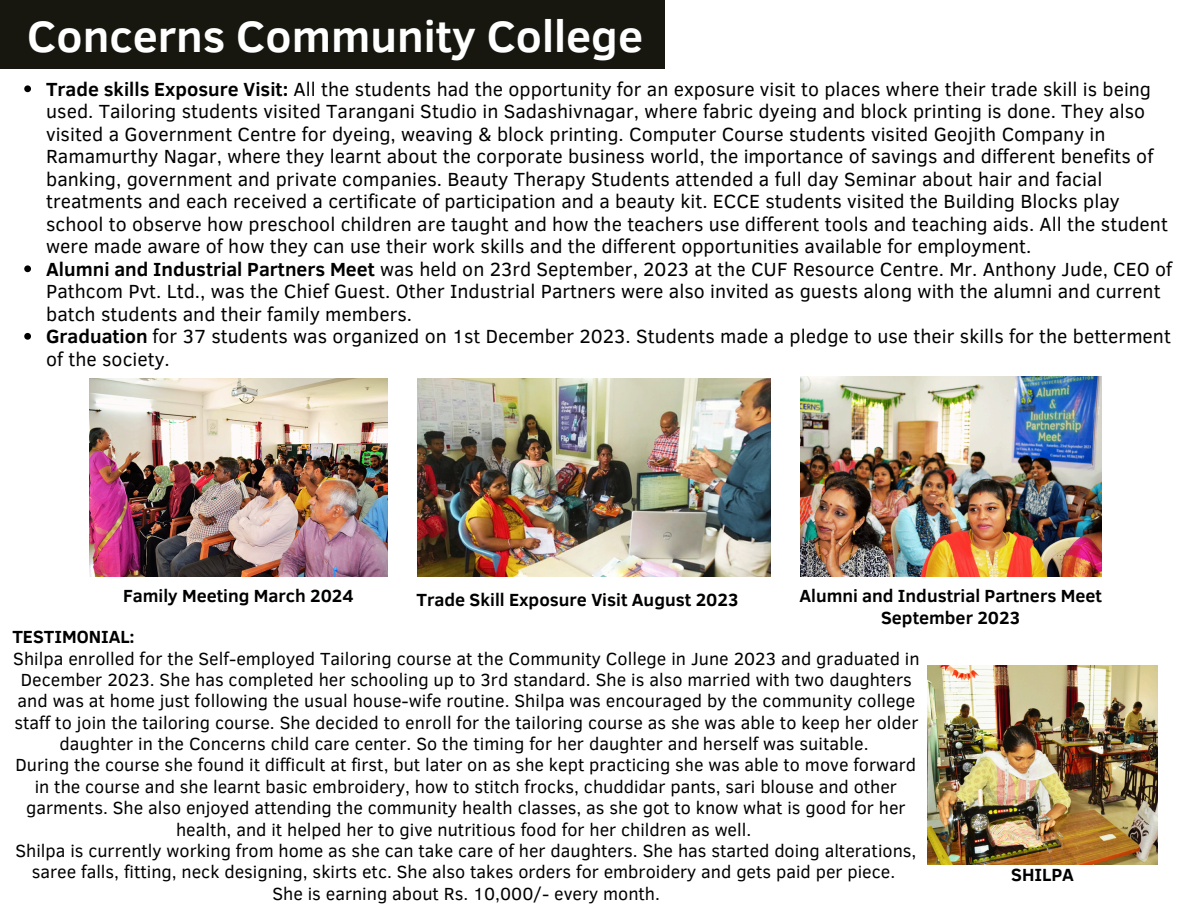
<style>
.page{position:relative;width:1188px;height:918px;background:#fff}
.page>*{position:absolute;margin:0;border:0;box-sizing:border-box;transform-origin:0 0}
.t1{font:700 45px "Clear Sans";color:#fff}
.t2{font:19.5px/22.5px "Clear Sans";color:#000}
.t3{font:18px/21.3px "Clear Sans";color:#000;text-align:center}
.t4{font:700 18px/21.3px "Clear Sans";color:#000;text-align:center}
.s1{font-weight:700}
</style>
<div class="page">
<div style="left:0;top:0;width:664px;height:69px;background:#171710"></div>
<img style="left:418px;top:378px;width:353px;height:198px">
<img style="left:801px;top:377px;width:300px;height:200px">
<img style="left:90px;top:378px;width:298px;height:198px">
<svg style="left:24px;top:85px;width:7px;height:7px"></svg>
<svg style="left:24px;top:265px;width:7px;height:7px"></svg>
<svg style="left:24px;top:333px;width:7px;height:7px"></svg>
<img style="left:927px;top:666px;width:231px;height:198px">
<h3 class="t1" style="left:27px;top:3px;width:617px">Concerns Community College</h3>
<p class="t2" style="left:46px;top:76px;width:1123px"><span class="s1">Trade skills Exposure Visit:</span> All the students had the opportunity for an exposure visit to places where their trade skill is being used. Tailoring students visited Tarangani Studio in Sadashivnagar, where fabric dyeing and block printing is done. They also visited a Government Centre for dyeing, weaving &amp; block printing. Computer Course students visited Geojith Company in Ramamurthy Nagar, where they learnt about the corporate business world, the importance of savings and different benefits of banking, government and private companies. Beauty Therapy Students attended a full day Seminar about hair and facial treatments and each received a certificate of participation and a beauty kit. ECCE students visited the Building Blocks play school to observe how preschool children are taught and how the teachers use different tools and teaching aids. All the student were made aware of how they can use their work skills and the different opportunities available for employment.</p>
<p class="t2" style="left:46px;top:256px;width:1128px"><span class="s1">Alumni and Industrial Partners Meet</span> was held on 23rd September, 2023 at the CUF Resource Centre. Mr. Anthony Jude, CEO of<br>Pathcom Pvt. Ltd., was the Chief Guest. Other Industrial Partners were also invited as guests along with the alumni and current batch students and their family members.</p>
<p class="t2" style="left:46px;top:324px;width:1126px"><span class="s1">Graduation</span> for 37 students was organized on 1st December 2023. Students made a pledge to use their skills for the betterment of the society.</p>
<p class="t4" style="left:123px;top:584px;width:232px">Family Meeting March 2024</p>
<h3 class="t4" style="left:417px;top:588px;width:324px">Trade Skill Exposure Visit August 2023</h3>
<h3 class="t4" style="left:799px;top:584px;width:304px">Alumni and Industrial Partners Meet<br>September 2023</h3>
<p class="t4" style="left:12px;top:625px;width:124px">TESTIMONIAL:</p>
<p class="t3" style="left:13px;top:647px;width:908px">Shilpa enrolled for the Self-employed Tailoring course at the Community College in June 2023 and graduated in December 2023. She has completed her schooling up to 3rd standard. She is also married with two daughters and was at home just following the usual house-wife routine. Shilpa was encouraged by the community college staff to join the tailoring course. She decided to enroll for the tailoring course as she was able to keep her older daughter in the Concerns child care center. So the timing for her daughter and herself was suitable.</p>
<p class="t3" style="left:16px;top:754px;width:902px">During the course she found it difficult at first, but later on as she kept practicing she was able to move forward in the course and she learnt basic embroidery, how to stitch frocks, chuddidar pants, sari blouse and other garments. She also enjoyed attending the community health classes, as she got to know what is good for her health, and it helped her to give nutritious food for her children as well.</p>
<p class="t3" style="left:15px;top:839px;width:903px">Shilpa is currently working from home as she can take care of her daughters. She has started doing alterations, saree falls, fitting, neck designing, skirts etc. She also takes orders for embroidery and gets paid per piece.</p>
<p class="t3" style="left:272px;top:882px;width:389px">She is earning about Rs. 10,000/- every month.</p>
<h2 class="t4" style="left:1011px;top:864px;width:64px">SHILPA</h2>
</div>
